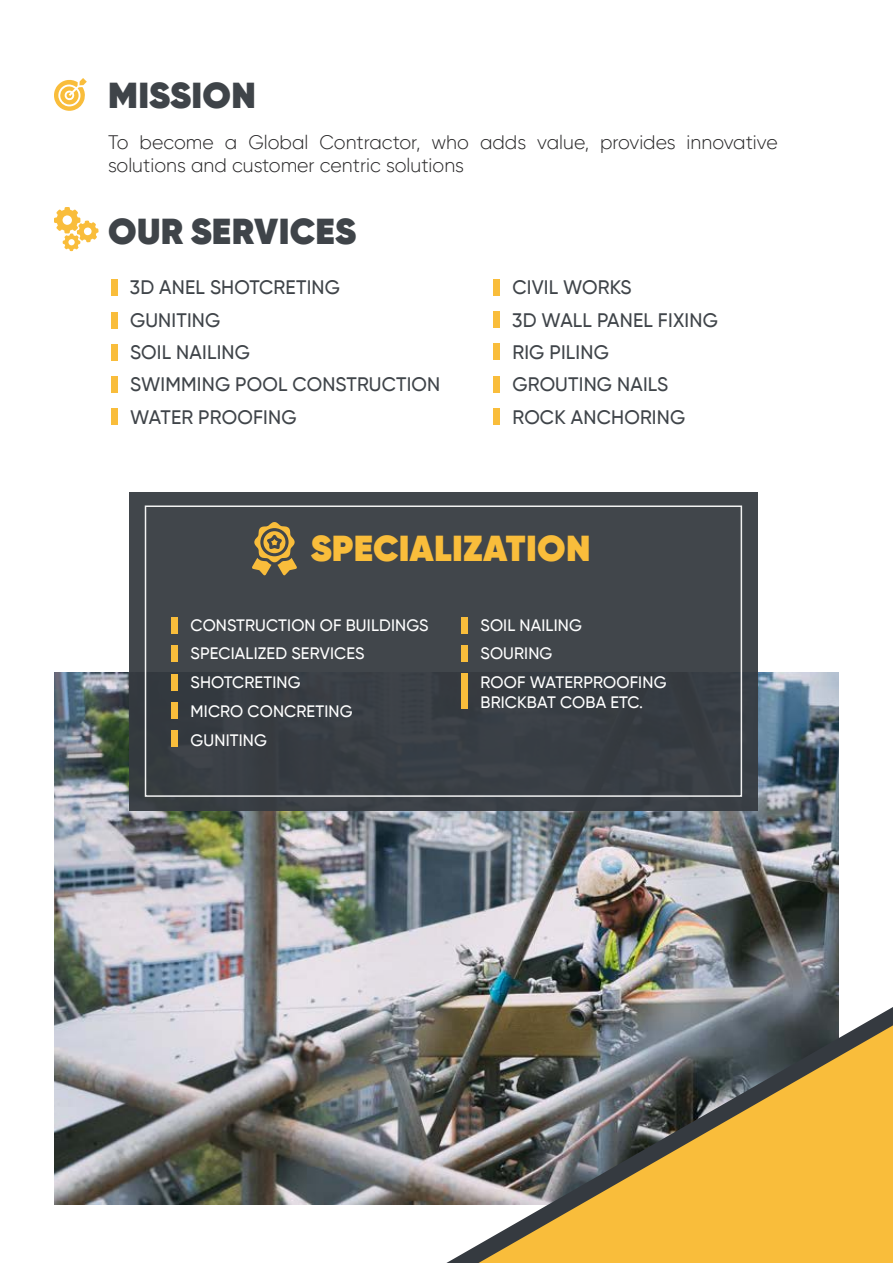
<style>
.page{position:relative;width:893px;height:1263px;background:#fff}
.page>*{position:absolute;margin:0;border:0;box-sizing:border-box;transform-origin:0 0}
.t1{font:800 36px "Gilroy";letter-spacing:.01em;color:#3f4449}
.t2{font:800 36px "Gilroy";letter-spacing:.01em;color:#f9bd3b}
.t3{font:500 19.5px/32.4px "Gilroy";letter-spacing:.01em;color:#3f4449}
.t4{font:300 19.5px/23.4px "Gilroy";color:#292829}
.t5{font:500 16.5px/28.8px "Gilroy";letter-spacing:.01em;color:#fff}
</style>
<div class="page">
<img style="left:54px;top:673px;width:785px;height:531px">
<svg style="left:493px;top:279px;width:6px;height:17px"></svg>
<svg style="left:493px;top:311px;width:6px;height:17px"></svg>
<svg style="left:493px;top:343px;width:6px;height:17px"></svg>
<svg style="left:493px;top:376px;width:6px;height:16px"></svg>
<svg style="left:112px;top:279px;width:6px;height:17px"></svg>
<svg style="left:112px;top:312px;width:6px;height:16px"></svg>
<svg style="left:112px;top:344px;width:6px;height:17px"></svg>
<svg style="left:112px;top:376px;width:6px;height:17px"></svg>
<svg style="left:112px;top:408px;width:6px;height:17px"></svg>
<svg style="left:493px;top:408px;width:6px;height:17px"></svg>
<img style="left:446px;top:1007px;width:447px;height:256px">
<svg style="left:478px;top:1025px;width:415px;height:238px;background:#ac8f4f"></svg>
<svg style="left:129px;top:492px;width:629px;height:318px;background:#3d4247"></svg>
<svg style="left:144px;top:505px;width:599px;height:292px;background:#41454a"></svg>
<svg style="left:54px;top:78px;width:33px;height:33px"></svg>
<svg style="left:54px;top:207px;width:45px;height:44px"></svg>
<svg style="left:252px;top:522px;width:45px;height:53px;background:#977d43"></svg>
<h1 class="t1" style="left:108px;top:72px;width:149px">MISSION</h1>
<p class="t4" style="left:108px;top:130px;width:671px">To become a Global Contractor, who adds value, provides innovative solutions and customer centric solutions</p>
<h1 class="t1" style="left:108px;top:209px;width:250px">OUR SERVICES</h1>
<p class="t3" style="left:130px;top:271px;width:312px">3D ANEL SHOTCRETING<br>GUNITING<br>SOIL NAILING<br>SWIMMING POOL CONSTRUCTION<br>WATER PROOFING</p>
<p class="t3" style="left:512px;top:271px;width:207px">CIVIL WORKS<br>3D WALL PANEL FIXING<br>RIG PILING<br>GROUTING NAILS<br>ROCK ANCHORING</p>
<h1 class="t2" style="left:311px;top:525px;width:281px">SPECIALIZATION</h1>
<p class="t5" style="left:191px;top:610px;width:239px">CONSTRUCTION OF BUILDINGS<br>SPECIALIZED SERVICES<br>SHOTCRETING<br>MICRO CONCRETING<br>GUNITING</p>
<p class="t5" style="left:480px;top:610px;width:188px">SOIL NAILING<br>SOURING<br>ROOF WATERPROOFING</p>
<p class="t5" style="left:480px;top:688px;width:164px">BRICKBAT COBA ETC.</p>
</div>
